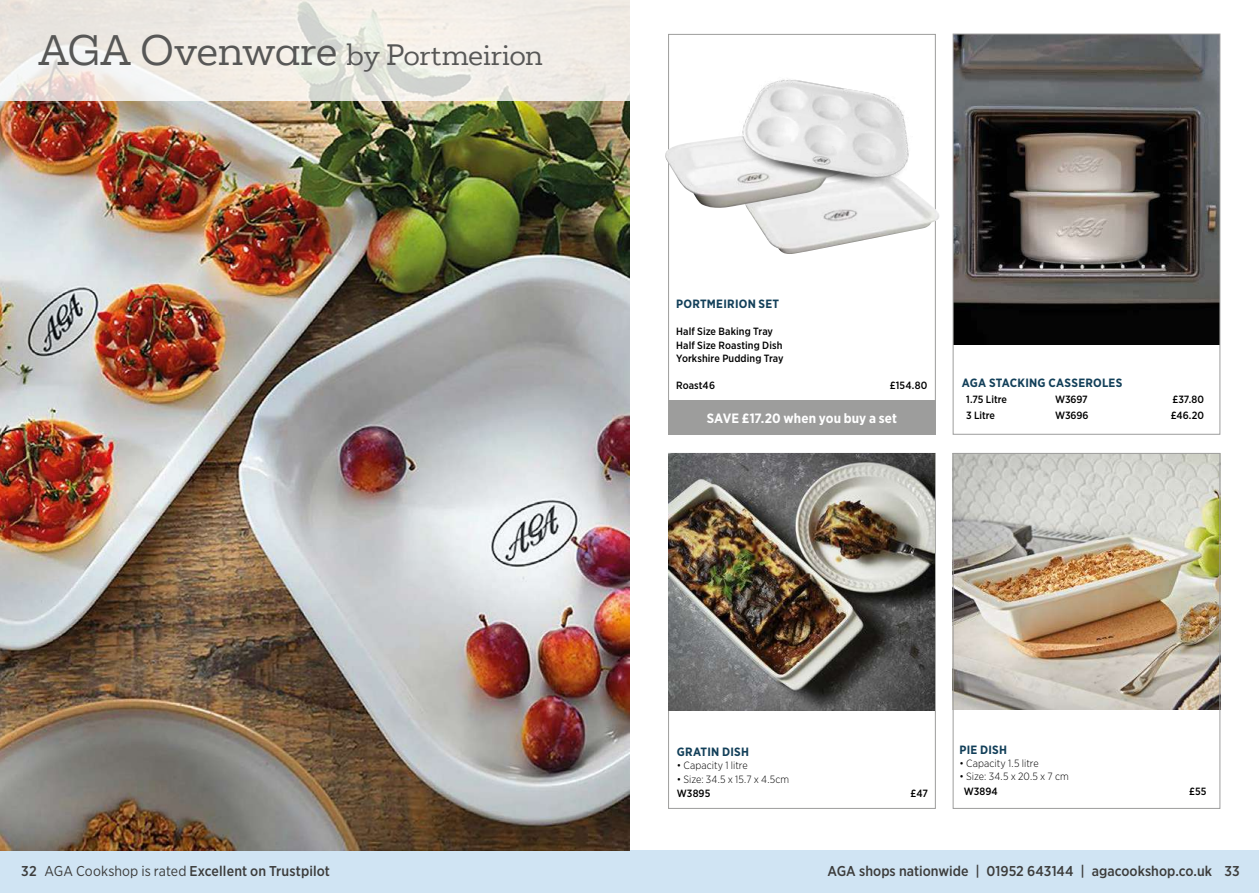
<style>
.page{position:relative;width:1259px;height:893px;background:#fff}
.page>*{position:absolute;margin:0;border:0;box-sizing:border-box;transform-origin:0 0}
.t1{font:27px "Mokoko";letter-spacing:-.02em;color:#575756}
.t2{font:500 14.25px "Gotham Narrow";color:#3c3c3b}
.t3{font:700 13.5px "Gotham Narrow";letter-spacing:.005em;color:#fff}
.t4{font:700 12px "Gotham Narrow";letter-spacing:.02em;color:#123f59}
.t5{font:500 10.5px/13.5px "Gotham Narrow";letter-spacing:.005em;color:#000}
.t6{font:300 10.5px "Gotham Narrow";color:#000}
.s1{font-size:39px}
.s2{font-weight:400}
</style>
<div class="page">
<div style="left:0;top:850px;width:629px;height:43px;background:#d0e4f3"></div>
<div style="left:629px;top:850px;width:630px;height:43px;background:#d0e4f3"></div>
<img style="left:954px;top:455px;width:264px;height:254px">
<img style="left:0;top:100px;width:629px;height:750px">
<svg style="left:0;top:0;width:629px;height:100px;background:#edeae4"></svg>
<div style="left:670px;top:401px;width:263px;height:32px;background:#9d9d9c"></div>
<img style="left:954px;top:36px;width:264px;height:308px">
<div style="left:952px;top:453px;width:268px;height:356px;border:1px solid #9d9d9c"></div>
<div style="left:952px;top:34px;width:268px;height:401px;border:1px solid #9d9d9c"></div>
<div style="left:668px;top:34px;width:267px;height:401px;border:1px solid #9d9d9c"></div>
<img style="left:669px;top:454px;width:266px;height:256px">
<img style="left:747px;top:175px;width:192px;height:79px">
<img style="left:665px;top:131px;width:178px;height:77px">
<img style="left:722px;top:79px;width:211px;height:122px">
<h1 class="t1" style="left:38px;top:37px;width:506px"><span class="s1">AGA Ovenware</span> by Portmeirion</h1>
<p class="t4" style="left:676px;top:297px;width:105px">PORTMEIRION SET</p>
<p class="t5" style="left:676px;top:325px;width:109px">Half Size Baking Tray<br>Half Size Roasting Dish<br>Yorkshire Pudding Tray</p>
<p class="t5" style="left:676px;top:379px;width:40px">Roast46</p>
<p class="t5" style="left:889px;top:379px;width:39px">£154.80</p>
<p class="t3" style="left:707px;top:410px;width:192px">SAVE £17.20 when you buy a set</p>
<p class="t4" style="left:962px;top:375px;width:162px">AGA STACKING CASSEROLES</p>
<p class="t5" style="left:966px;top:392px;width:42px">1.75 Litre</p>
<p class="t5" style="left:1055px;top:392px;width:34px">W3697</p>
<p class="t5" style="left:1172px;top:392px;width:33px">£37.80</p>
<p class="t5" style="left:966px;top:408px;width:30px">3 Litre</p>
<p class="t5" style="left:1055px;top:408px;width:35px">W3696</p>
<p class="t5" style="left:1170px;top:408px;width:35px">£46.20</p>
<p class="t4" style="left:676px;top:744px;width:74px">GRATIN DISH</p>
<p class="t6" style="left:676px;top:759px;width:73px">• Capacity 1 litre</p>
<p class="t6" style="left:676px;top:773px;width:114px">• Size: 34.5 x 15.7 x 4.5cm</p>
<p class="t5" style="left:676px;top:786px;width:35px">W3895</p>
<p class="t5" style="left:910px;top:786px;width:19px">£47</p>
<p class="t4" style="left:959px;top:742px;width:49px">PIE DISH</p>
<p class="t6" style="left:959px;top:757px;width:81px">• Capacity 1.5 litre</p>
<p class="t6" style="left:959px;top:770px;width:111px">• Size: 34.5 x 20.5 x 7 cm</p>
<p class="t5" style="left:963px;top:784px;width:36px">W3894</p>
<p class="t5" style="left:1189px;top:784px;width:19px">£55</p>
<h2 class="t2" style="left:45px;top:862px;width:287px"><span class="s2">AGA Cookshop is rated</span> Excellent on Trustpilot</h2>
<h2 class="t2" style="left:827px;top:862px;width:386px">AGA shops nationwide | 01952 643144 | agacookshop.co.uk</h2>
<h2 class="t2" style="left:21px;top:862px;width:17px">32</h2>
<h2 class="t2" style="left:1224px;top:862px;width:17px">33</h2>
</div>
